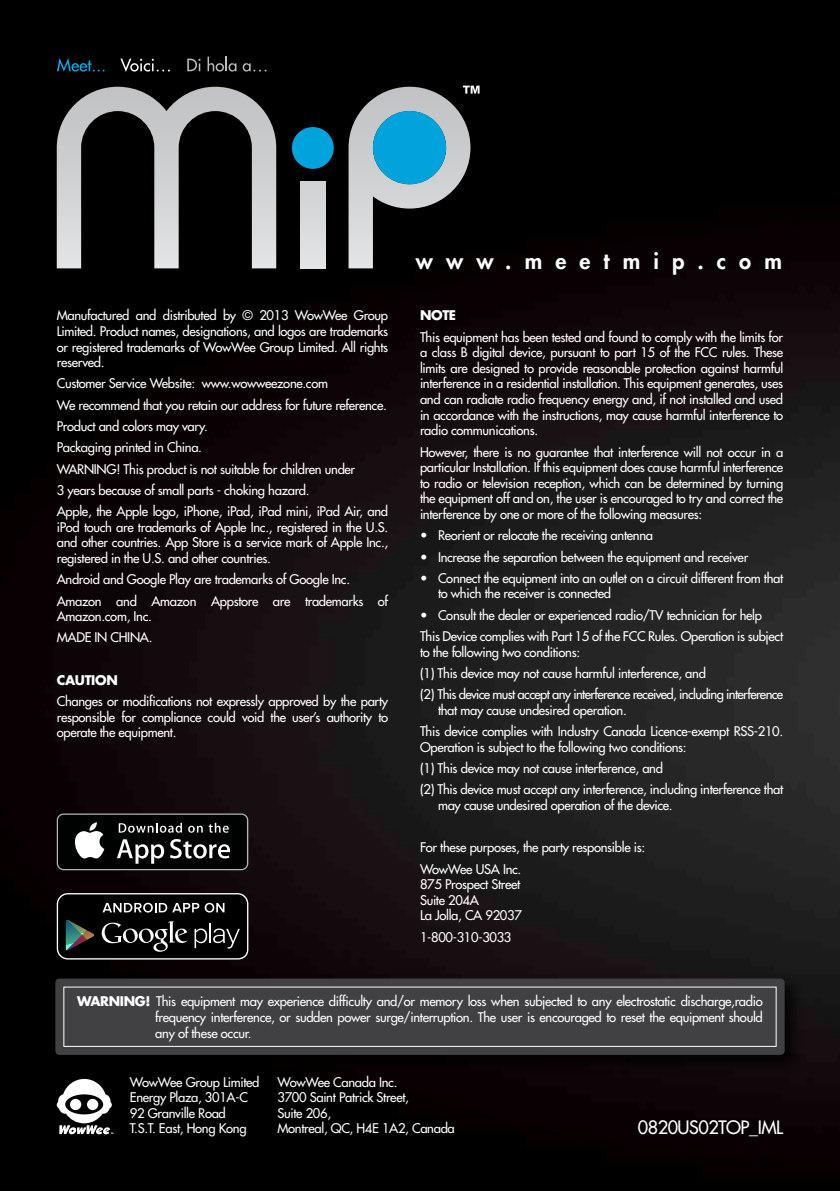
<style>
.page{position:relative;width:840px;height:1191px;background:#fff}
.page>*{position:absolute;margin:0;border:0;box-sizing:border-box;transform-origin:0 0}
.t1{font:800 21.8px "Futura Std";letter-spacing:.6em;color:#fff}
.t2{font:500 18px "Futura Std";letter-spacing:-.025em;color:#fff}
.t3{font:500 13px/15.6px "Futura Std";letter-spacing:-.025em;color:#fff}
.t4{font:700 13px "Futura Std";letter-spacing:-.025em;color:#fff}
.s1{font-weight:700}
</style>
<div class="page">
<img style="left:0;top:0;width:839px;height:1191px">
<svg style="left:57px;top:1079px;width:56px;height:55px"></svg>
<div style="left:52px;top:975px;width:751px;height:99px;background:#000"></div>
<div style="left:55px;top:978px;width:729px;height:77px;background:#414042;border-radius:4px"></div>
<div style="left:63px;top:986px;width:713px;height:61px;border:1px solid #fff"></div>
<div style="left:300px;top:181px;width:25px;height:87px;background:#d9dadc"></div>
<svg style="left:57px;top:87px;width:219px;height:181px;background:#505152"></svg>
<div style="left:292px;top:127px;width:41px;height:42px;background:#00a3db;border-radius:50%"></div>
<svg style="left:348px;top:86px;width:131px;height:182px;background:#53707a"></svg>
<svg style="left:57px;top:58px;width:47px;height:14px"></svg>
<svg style="left:120px;top:59px;width:50px;height:13px"></svg>
<svg style="left:187px;top:59px;width:13px;height:12px"></svg>
<svg style="left:207px;top:57px;width:29px;height:15px"></svg>
<svg style="left:242px;top:63px;width:24px;height:9px"></svg>
<div style="left:13px;top:91px;width:32px;height:32px;background:#000"></div>
<svg style="left:57px;top:813px;width:191px;height:57px"></svg>
<div style="left:58px;top:814px;width:189px;height:55px;background:#000101;border-radius:5px"></div>
<svg style="left:74px;top:822px;width:30px;height:36px"></svg>
<svg style="left:117px;top:839px;width:47px;height:24px"></svg>
<svg style="left:170px;top:839px;width:60px;height:19px"></svg>
<svg style="left:119px;top:823px;width:63px;height:9px"></svg>
<svg style="left:188px;top:823px;width:40px;height:9px"></svg>
<svg style="left:57px;top:893px;width:191px;height:66px;background:#262727"></svg>
<p class="t3" style="left:57px;top:308px;width:333px;text-align:justify">Manufactured and distributed by © 2013 WowWee Group Limited. Product names, designations, and logos are trademarks or registered trademarks of WowWee Group Limited. All rights reserved.</p>
<p class="t3" style="left:57px;top:373px;width:333px;line-height:21.2px">Customer Service Website: www.wowweezone.com<br>We recommend that you retain our address for future reference.<br>Product and colors may vary.<br>Packaging printed in China.<br>WARNING! This product is not suitable for children under<br>3 years because of small parts - choking hazard.<br>Apple, the Apple logo, iPhone, iPad, iPad mini, iPad Air, and</p>
<p class="t3" style="left:57px;top:519px;width:333px;text-align:justify">iPod touch are trademarks of Apple Inc., registered in the U.S. and other countries. App Store is a service mark of Apple Inc., registered in the U.S. and other countries.</p>
<p class="t3" style="left:57px;top:569px;width:333px;line-height:21.2px">Android and Google Play are trademarks of Google Inc.<br>Amazon and Amazon Appstore are trademarks of</p>
<p class="t3" style="left:57px;top:606px;width:97px;line-height:21.2px">Amazon.com, Inc.<br>MADE IN CHINA.</p>
<p class="t4" style="left:57px;top:671px;width:63px">CAUTION</p>
<p class="t3" style="left:57px;top:693px;width:333px;text-align:justify">Changes or modifications not expressly approved by the party responsible for compliance could void the user’s authority to operate the equipment.</p>
<h1 class="t1" style="left:415px;top:247px;width:367px">www.meetmip.com</h1>
<p class="t4" style="left:420px;top:307px;width:38px">NOTE</p>
<p class="t3" style="left:420px;top:329px;width:364px;text-align:justify">This equipment has been tested and found to comply with the limits for a class B digital device, pursuant to part 15 of the FCC rules. These limits are designed to provide reasonable protection against harmful interference in a residential installation. This equipment generates, uses and can radiate radio frequency energy and, if not installed and used in accordance with the instructions, may cause harmful interference to radio communications.</p>
<p class="t3" style="left:420px;top:444px;width:364px;text-align:justify">However, there is no guarantee that interference will not occur in a particular Installation. If this equipment does cause harmful interference to radio or television reception, which can be determined by turning the equipment off and on, the user is encouraged to try and correct the interference by one or more of the following measures:</p>
<p class="t3" style="left:420px;top:528px;width:234px">• Reorient or relocate the receiving antenna</p>
<p class="t3" style="left:420px;top:549px;width:329px">• Increase the separation between the equipment and receiver</p>
<p class="t3" style="left:438px;top:570px;width:346px;text-indent:-18px">• Connect the equipment into an outlet on a circuit different from that to which the receiver is connected</p>
<p class="t3" style="left:420px;top:604px;width:364px;line-height:21.2px">• Consult the dealer or experienced radio/TV technician for help<br>This Device complies with Part 15 of the FCC Rules. Operation is subject</p>
<p class="t3" style="left:420px;top:641px;width:364px;line-height:21.2px">to the following two conditions:<br>(1) This device may not cause harmful interference, and<br>(2) This device must accept any interference received, including interference</p>
<p class="t3" style="left:420px;top:699px;width:364px;line-height:21.2px;text-indent:18px">that may cause undesired operation.<br>This device complies with Industry Canada Licence-exempt RSS-210.</p>
<p class="t3" style="left:420px;top:736px;width:364px;line-height:21.2px">Operation is subject to the following two conditions:<br>(1) This device may not cause interference, and<br>(2) This device must accept any interference, including interference that</p>
<p class="t3" style="left:438px;top:797px;width:236px">may cause undesired operation of the device.</p>
<p class="t3" style="left:420px;top:837px;width:227px;line-height:21.2px">For these purposes, the party responsible is:<br>WowWee USA Inc.</p>
<p class="t3" style="left:420px;top:876px;width:103px">875 Prospect Street<br>Suite 204A<br>La Jolla, CA 92037</p>
<p class="t3" style="left:420px;top:929px;width:93px">1-800-310-3033</p>
<p class="t3" style="left:155px;top:994px;width:608px;text-align:justify;text-indent:-78px"><span class="s1">WARNING!</span> This equipment may experience difficulty and/or memory loss when subjected to any electrostatic discharge,radio frequency interference, or sudden power surge/interruption. The user is encouraged to reset the equipment should any of these occur.</p>
<p class="t3" style="left:130px;top:1074px;width:131px">WowWee Group Limited<br>Energy Plaza, 301A-C<br>92 Granville Road<br>T.S.T. East, Hong Kong</p>
<p class="t3" style="left:277px;top:1074px;width:179px">WowWee Canada Inc.<br>3700 Saint Patrick Street,<br>Suite 206,<br>Montreal, QC, H4E 1A2, Canada</p>
<h2 class="t2" style="left:637px;top:1116px;width:147px">0820US02TOP_IML</h2>
</div>
